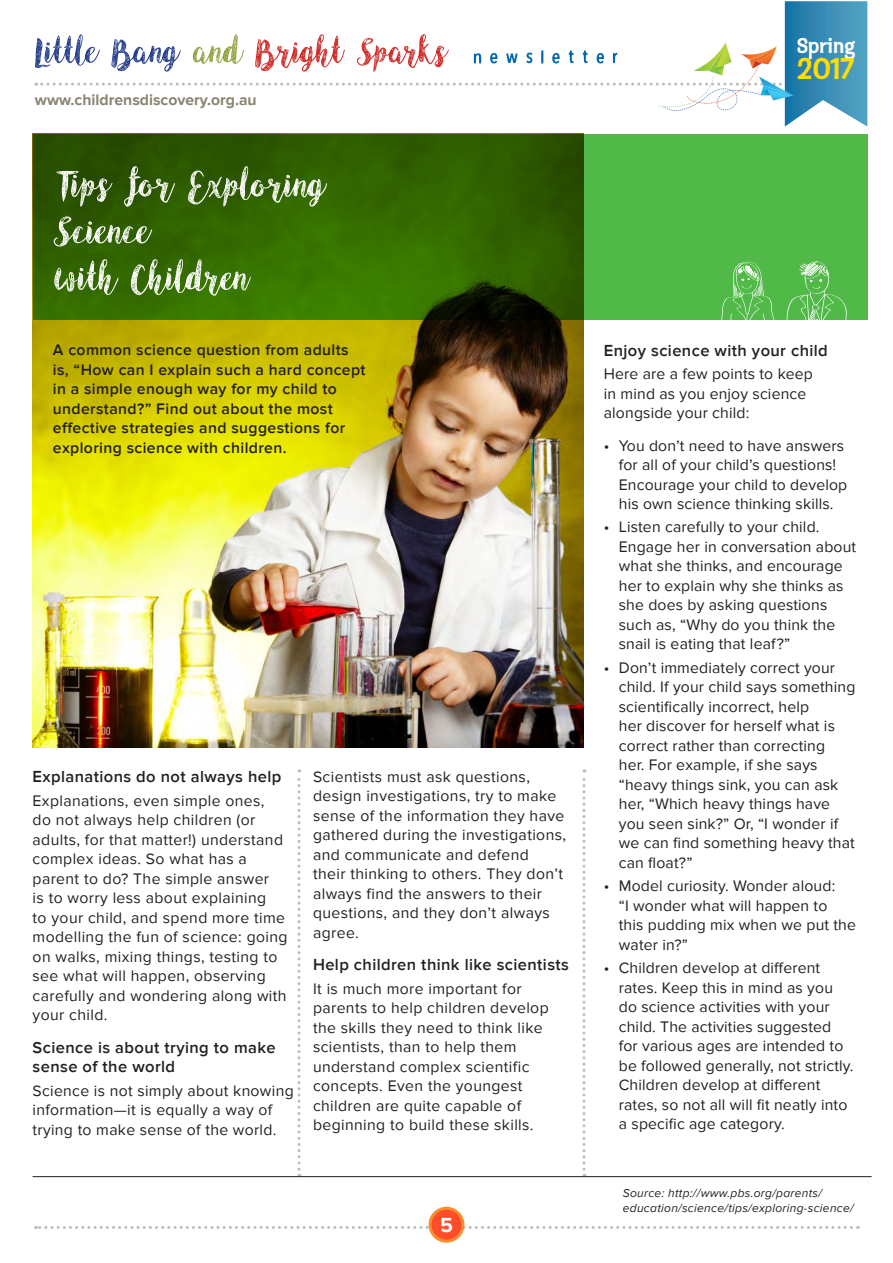
<style>
.page{position:relative;width:893px;height:1263px;background:#fff}
.page>*{position:absolute;margin:0;border:0;box-sizing:border-box;transform-origin:0 0}
.t1{font:31.5px "Klepto ITC";color:#ffdc01}
.t2{font:22.5px "Klepto ITC";color:#fff}
.t3{font:700 21px "Proxima Nova";color:#fff}
.t4{font:600 16.5px/19.5px "Proxima Nova";letter-spacing:.025em;color:#231f20}
.t5{font:15.75px/19.5px "Proxima Nova";letter-spacing:.01em;color:#231f20}
.t6{font:600 15.75px/19.5px "Proxima Nova";letter-spacing:.025em;color:#231f20}
.t7{font:700 15.75px "Proxima Nova";color:#8c8472}
.t8{font:italic 12px/15px "Proxima Nova";letter-spacing:.025em;color:#231f20}
</style>
<div class="page">
<svg style="left:297px;top:769px;width:3px;height:407px"></svg>
<svg style="left:582px;top:769px;width:3px;height:407px"></svg>
<svg style="left:36px;top:1226px;width:815px;height:3px"></svg>
<div style="left:430px;top:1208px;width:33px;height:33px;background:#ff4d2b;border-radius:50%"></div>
<div style="left:428px;top:1207px;width:36px;height:36px;border:3px solid #f78f2e;border-radius:50%"></div>
<hr style="left:33px;top:1176px;width:839px;height:1px;background:#231f20">
<img style="left:33px;top:319px;width:551px;height:428px">
<svg style="left:33px;top:134px;width:834px;height:185px;background:#3c811a"></svg>
<svg style="left:54px;top:259px;width:197px;height:37px;background:#648e3d"></svg>
<svg style="left:54px;top:216px;width:98px;height:31px;background:#5e823b"></svg>
<svg style="left:56px;top:166px;width:271px;height:41px;background:#557931"></svg>
<svg style="left:721px;top:260px;width:53px;height:60px;background:#65c15d"></svg>
<svg style="left:787px;top:261px;width:60px;height:59px;background:#65c15d"></svg>
<svg style="left:35px;top:1px;width:832px;height:126px"></svg>
<p class="t7" style="left:35px;top:90px;width:223px">www.childrensdiscovery.org.au</p>
<p class="t2" style="left:797px;top:34px;width:59px">Spring</p>
<p class="t1" style="left:797px;top:52px;width:59px">2017</p>
<p class="t6" style="left:53px;top:341px;width:314px">A common science question from adults is, “How can I explain such a hard concept in a simple enough way for my child to understand?” Find out about the most effective strategies and suggestions for exploring science with children.</p>
<p class="t4" style="left:33px;top:767px;width:250px">Explanations do not always help</p>
<p class="t5" style="left:33px;top:791px;width:256px">Explanations, even simple ones,<br>do not always help children (or adults, for that matter!) understand complex ideas. So what has a parent to do? The simple answer<br>is to worry less about explaining<br>to your child, and spend more time modelling the fun of science: going on walks, mixing things, testing to see what will happen, observing carefully and wondering along with your child.</p>
<p class="t4" style="left:33px;top:1038px;width:245px">Science is about trying to make sense of the world</p>
<p class="t5" style="left:33px;top:1081px;width:263px">Science is not simply about knowing information—it is equally a way of trying to make sense of the world.</p>
<p class="t5" style="left:313px;top:767px;width:255px">Scientists must ask questions, design investigations, try to make sense of the information they have gathered during the investigations, and communicate and defend<br>their thinking to others. They don’t always find the answers to their questions, and they don’t always agree.</p>
<p class="t4" style="left:313px;top:955px;width:257px">Help children think like scientists</p>
<p class="t5" style="left:313px;top:979px;width:237px">It is much more important for parents to help children develop the skills they need to think like scientists, than to help them understand complex scientific concepts. Even the youngest children are quite capable of beginning to build these skills.</p>
<p class="t3" style="left:440px;top:1213px;width:14px">5</p>
<p class="t4" style="left:604px;top:341px;width:226px">Enjoy science with your child</p>
<p class="t5" style="left:604px;top:364px;width:211px">Here are a few points to keep in mind as you enjoy science alongside your child:</p>
<p class="t5" style="left:619px;top:436px;width:230px;text-indent:-15px">• You don’t need to have answers for all of your child’s questions!<br>Encourage your child to develop his own science thinking skills.</p>
<p class="t5" style="left:619px;top:518px;width:239px;text-indent:-15px">• Listen carefully to your child.<br>Engage her in conversation about what she thinks, and encourage her to explain why she thinks as she does by asking questions such as, “Why do you think the snail is eating that leaf?”</p>
<p class="t5" style="left:619px;top:658px;width:238px;text-indent:-15px">• Don’t immediately correct your child. If your child says something scientifically incorrect, help<br>her discover for herself what is correct rather than correcting<br>her. For example, if she says “heavy things sink, you can ask her, “Which heavy things have you seen sink?” Or, “I wonder if we can find something heavy that can float?”</p>
<p class="t5" style="left:619px;top:876px;width:239px;text-indent:-15px">• Model curiosity. Wonder aloud:<br>“I wonder what will happen to this pudding mix when we put the water in?”</p>
<p class="t5" style="left:619px;top:958px;width:236px;text-indent:-15px">• Children develop at different rates. Keep this in mind as you do science activities with your child. The activities suggested for various ages are intended to be followed generally, not strictly.<br>Children develop at different rates, so not all will fit neatly into a specific age category.</p>
<p class="t8" style="left:623px;top:1185px;width:233px">Source: http://www.pbs.org/parents/ education/science/tips/exploring-science/</p>
</div>
